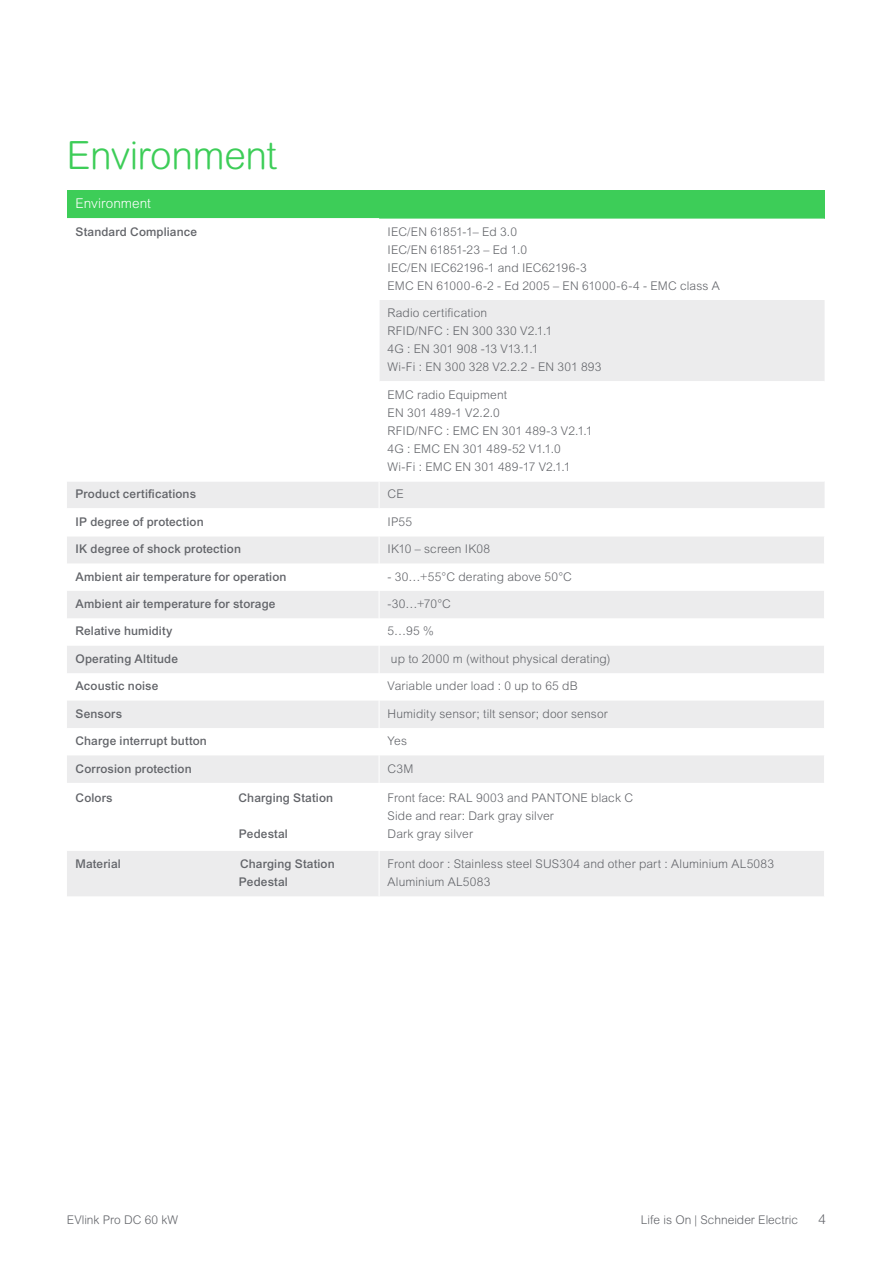
<style>
.page{position:relative;width:893px;height:1263px;background:#fff}
.page>*{position:absolute;margin:0;border:0;box-sizing:border-box;transform-origin:0 0}
.t1{font:300 39px "Arial Rounded MT Pro";letter-spacing:-.015em;color:#3dcd58}
.t2{font:300 13.5px "Arial MT Std";letter-spacing:.005em;color:#fff}
.t3{font:300 13.5px "Arial MT Std";color:#626469}
.t4{font:300 12px/18px "Arial MT Std";letter-spacing:.01em;color:#626469}
.t5{font:500 12px/18px "Arial MT Std";letter-spacing:.015em;color:#626469}
.t6{font:300 12px "Arial Rounded MT Pro";color:#626469}
</style>
<div class="page">
<div style="left:67px;top:190px;width:758px;height:29px;background:#3dcd58"></div>
<svg style="left:67px;top:300px;width:758px;height:596px"></svg>
<hr style="left:67px;top:218px;width:312px;height:1px;background:#fff">
<hr style="left:379px;top:300px;width:1px;height:81px;background:#fff">
<hr style="left:67px;top:481px;width:312px;height:1px;background:#fff">
<hr style="left:67px;top:508px;width:312px;height:1px;background:#fff">
<hr style="left:379px;top:508px;width:446px;height:1px;background:#fff">
<hr style="left:67px;top:536px;width:312px;height:1px;background:#fff">
<hr style="left:379px;top:536px;width:446px;height:1px;background:#fff">
<svg style="left:379px;top:482px;width:1px;height:301px"></svg>
<svg style="left:824px;top:509px;width:1px;height:274px"></svg>
<hr style="left:379px;top:783px;width:1px;height:68px;background:#fff">
<hr style="left:824px;top:783px;width:1px;height:68px;background:#fff">
<hr style="left:379px;top:851px;width:1px;height:45px;background:#fff">
<hr style="left:824px;top:851px;width:1px;height:45px;background:#fff">
<hr style="left:379px;top:381px;width:446px;height:1px;background:#fff">
<hr style="left:379px;top:481px;width:446px;height:1px;background:#fff">
<hr style="left:379px;top:381px;width:1px;height:100px;background:#fff">
<h1 class="t1" style="left:67px;top:133px;width:212px">Environment</h1>
<p class="t2" style="left:75px;top:196px;width:77px">Environment</p>
<p class="t5" style="left:75px;top:222px;width:123px">Standard Compliance</p>
<p class="t4" style="left:388px;top:223px;width:334px">IEC/EN 61851-1– Ed 3.0<br>IEC/EN 61851-23 – Ed 1.0<br>IEC/EN IEC62196-1 and IEC62196-3<br>EMC EN 61000-6-2 - Ed 2005 – EN 61000-6-4 - EMC class A</p>
<p class="t4" style="left:388px;top:304px;width:215px">Radio certification<br>RFID/NFC : EN 300 330 V2.1.1<br>4G : EN 301 908 -13 V13.1.1<br>Wi-Fi : EN 300 328 V2.2.2 - EN 301 893</p>
<p class="t4" style="left:388px;top:386px;width:207px">EMC radio Equipment<br>EN 301 489-1 V2.2.0<br>RFID/NFC : EMC EN 301 489-3 V2.1.1<br>4G : EMC EN 301 489-52 V1.1.0<br>Wi-Fi : EMC EN 301 489-17 V2.1.1</p>
<p class="t5" style="left:75px;top:485px;width:122px">Product certifications</p>
<p class="t4" style="left:388px;top:485px;width:18px">CE</p>
<p class="t5" style="left:75px;top:512px;width:130px">IP degree of protection</p>
<p class="t4" style="left:388px;top:513px;width:26px">IP55</p>
<p class="t5" style="left:75px;top:540px;width:167px">IK degree of shock protection</p>
<p class="t4" style="left:388px;top:540px;width:104px">IK10 – screen IK08</p>
<p class="t5" style="left:75px;top:567px;width:213px">Ambient air temperature for operation</p>
<p class="t4" style="left:388px;top:567px;width:186px">- 30…+55°C derating above 50°C</p>
<p class="t5" style="left:75px;top:595px;width:202px">Ambient air temperature for storage</p>
<p class="t4" style="left:388px;top:595px;width:65px">-30…+70°C</p>
<p class="t5" style="left:75px;top:622px;width:99px">Relative humidity</p>
<p class="t4" style="left:388px;top:622px;width:48px">5…95 %</p>
<p class="t5" style="left:75px;top:650px;width:104px">Operating Altitude</p>
<p class="t4" style="left:391px;top:650px;width:221px">up to 2000 m (without physical derating)</p>
<p class="t5" style="left:75px;top:677px;width:84px">Acoustic noise</p>
<p class="t4" style="left:388px;top:677px;width:192px">Variable under load : 0 up to 65 dB</p>
<p class="t5" style="left:75px;top:704px;width:48px">Sensors</p>
<p class="t4" style="left:388px;top:704px;width:222px">Humidity sensor; tilt sensor; door sensor</p>
<p class="t5" style="left:75px;top:732px;width:133px">Charge interrupt button</p>
<p class="t4" style="left:388px;top:732px;width:21px">Yes</p>
<p class="t5" style="left:75px;top:759px;width:118px">Corrosion protection</p>
<p class="t4" style="left:388px;top:759px;width:27px">C3M</p>
<p class="t5" style="left:75px;top:789px;width:39px">Colors</p>
<p class="t5" style="left:239px;top:789px;width:96px">Charging Station</p>
<p class="t5" style="left:239px;top:825px;width:50px">Pedestal</p>
<p class="t4" style="left:388px;top:789px;width:247px">Front face: RAL 9003 and PANTONE black C<br>Side and rear: Dark gray silver<br>Dark gray silver</p>
<p class="t5" style="left:75px;top:855px;width:47px">Material</p>
<p class="t5" style="left:239px;top:855px;width:97px">Charging Station<br>Pedestal</p>
<p class="t4" style="left:388px;top:855px;width:388px">Front door : Stainless steel SUS304 and other part : Aluminium AL5083<br>Aluminium AL5083</p>
<p class="t6" style="left:67px;top:1212px;width:113px">EVlink Pro DC 60 kW</p>
<p class="t6" style="left:641px;top:1212px;width:159px">Life is On | Schneider Electric</p>
<p class="t3" style="left:818px;top:1211px;width:9px">4</p>
</div>
